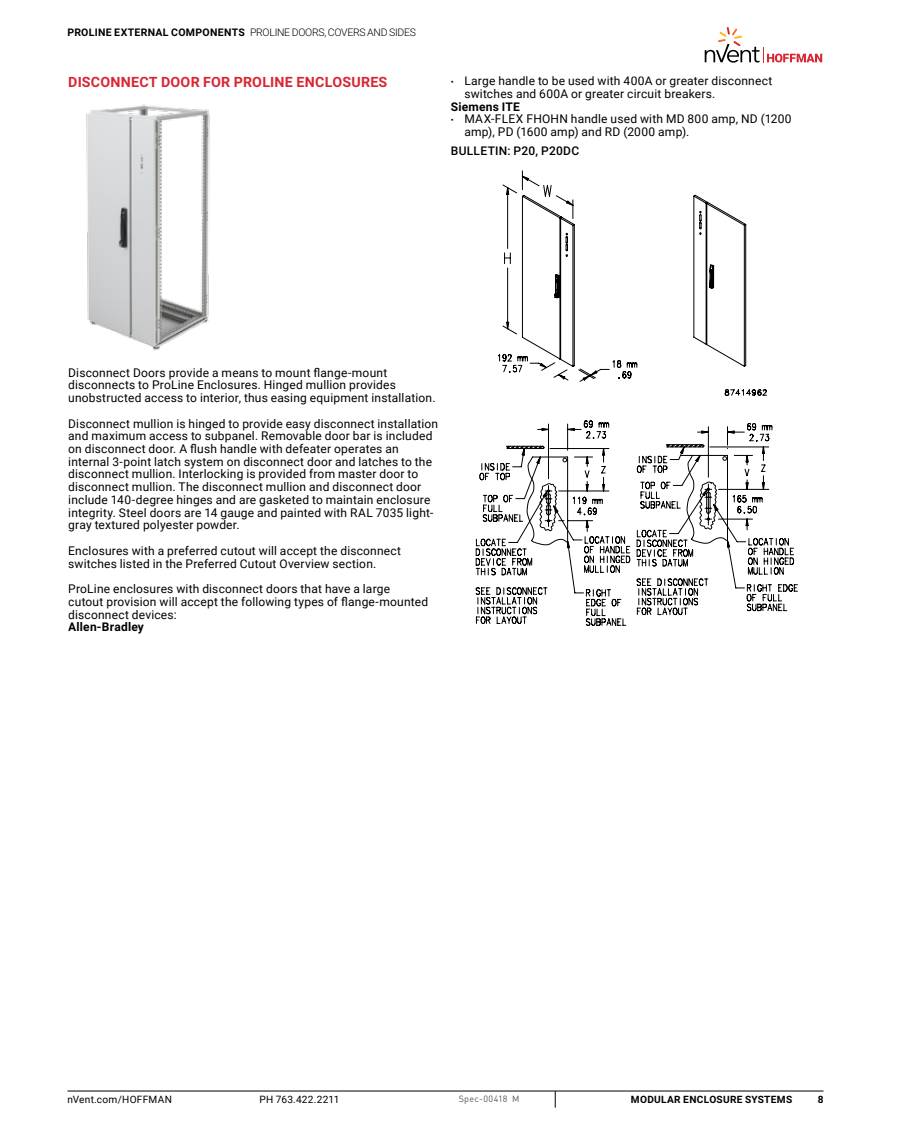
<style>
.page{position:relative;width:918px;height:1134px;background:#fff}
.page>*{position:absolute;margin:0;border:0;box-sizing:border-box;transform-origin:0 0}
.t1{font:700 14.25px "Roboto";letter-spacing:.015em;color:#d92632}
.t2{font:12px/12.8px "Roboto";letter-spacing:.015em;color:#000}
.t3{font:700 12px "Roboto";letter-spacing:.015em;color:#000}
.t4{font:500 12px "Roboto";letter-spacing:.02em;color:#000}
.t5{font:300 10.5px "Roboto";letter-spacing:-.025em;color:#000}
.t6{font:700 10.5px "Roboto";letter-spacing:.03em;color:#000}
.t7{font:10.2px "Roboto";letter-spacing:.025em;color:#000}
.t8{font:700 10.2px "Roboto";letter-spacing:.03em;color:#000}
.t9{font:9px "DIN Pro";letter-spacing:.03em;color:#58595b}
.s1{font-weight:700}
.s2{font-size:9px}
</style>
<div class="page">
<hr style="left:68px;top:1091px;width:756px;height:1px;background:#000">
<svg style="left:555px;top:1091px;width:1px;height:17px"></svg>
<svg style="left:705px;top:27px;width:117px;height:36px"></svg>
<img style="left:86px;top:104px;width:124px;height:247px">
<svg style="left:498px;top:170px;width:269px;height:226px"></svg>
<svg style="left:713px;top:195px;width:33px;height:187px"></svg>
<svg style="left:506px;top:195px;width:207px;height:201px"></svg>
<svg style="left:476px;top:420px;width:322px;height:206px"></svg>
<p class="t6" style="left:68px;top:25px;width:75px">PROLINE EXTERN</p>
<p class="t6" style="left:156px;top:25px;width:48px">AL COMPONEN</p>
<p class="t5" style="left:232px;top:25px;width:75px"><span class="s1">TS</span> PROLINE DOOR</p>
<p class="t5" style="left:318px;top:25px;width:77px">S, COVERS AND SIDE</p>
<p class="t5" style="left:410px;top:25px;width:8px">S</p>
<p class="t1" style="left:68px;top:72px;width:34px">DISCONNEC</p>
<p class="t1" style="left:149px;top:72px;width:23px">T DOOR</p>
<p class="t1" style="left:203px;top:72px;width:10px">FOR</p>
<p class="t1" style="left:234px;top:72px;width:81px">PROLINE ENCLO</p>
<p class="t1" style="left:342px;top:72px;width:47px">SURES</p>
<p class="t2" style="left:464px;top:74px;width:309px;text-indent:-14px"><span class="s2">•</span> Large handle to be used with 400A or greater disconnect switches and 600A or greater circuit breakers.</p>
<p class="t3" style="left:451px;top:98px;width:71px">SIEMENS ITE</p>
<p class="t2" style="left:464px;top:112px;width:329px;text-indent:-14px"><span class="s2">•</span> MAX-FLEX FHOHN handle used with MD 800 amp, ND (1200 amp), PD (1600 amp) and RD (2000 amp).</p>
<p class="t4" style="left:451px;top:142px;width:130px">BULLETIN: P20, P20DC</p>
<p class="t2" style="left:68px;top:365px;width:369px">Disconnect Doors provide a means to mount flange-mount disconnects to ProLine Enclosures. Hinged mullion provides unobstructed access to interior, thus easing equipment installation.</p>
<p class="t2" style="left:68px;top:416px;width:371px">Disconnect mullion is hinged to provide easy disconnect installation and maximum access to subpanel. Removable door bar is included on disconnect door. A flush handle with defeater operates an internal 3-point latch system on disconnect door and latches to the disconnect mullion. Interlocking is provided from master door to disconnect mullion. The disconnect mullion and disconnect door include 140-degree hinges and are gasketed to maintain enclosure integrity. Steel doors are 14 gauge and painted with RAL 7035 light&shy;gray textured polyester powder.</p>
<p class="t2" style="left:68px;top:544px;width:334px">Enclosures with a preferred cutout will accept the disconnect switches listed in the Preferred Cutout Overview section.</p>
<p class="t2" style="left:68px;top:582px;width:362px">ProLine enclosures with disconnect doors that have a large cutout provision will accept the following types of flange-mounted disconnect devices:</p>
<p class="t3" style="left:68px;top:619px;width:77px">ALLEN-BRADLEY</p>
<p class="t7" style="left:67px;top:1092px;width:106px">nVent.com/HOFFMAN</p>
<p class="t7" style="left:260px;top:1092px;width:81px">PH 763.422.2211</p>
<p class="t9" style="left:459px;top:1092px;width:62px">Spec-00418 M</p>
<p class="t8" style="left:631px;top:1092px;width:66px">MODULAR ENCLO</p>
<p class="t8" style="left:717px;top:1092px;width:77px">SURE SYSTEMS</p>
<p class="t8" style="left:818px;top:1092px;width:7px">8</p>
</div>
